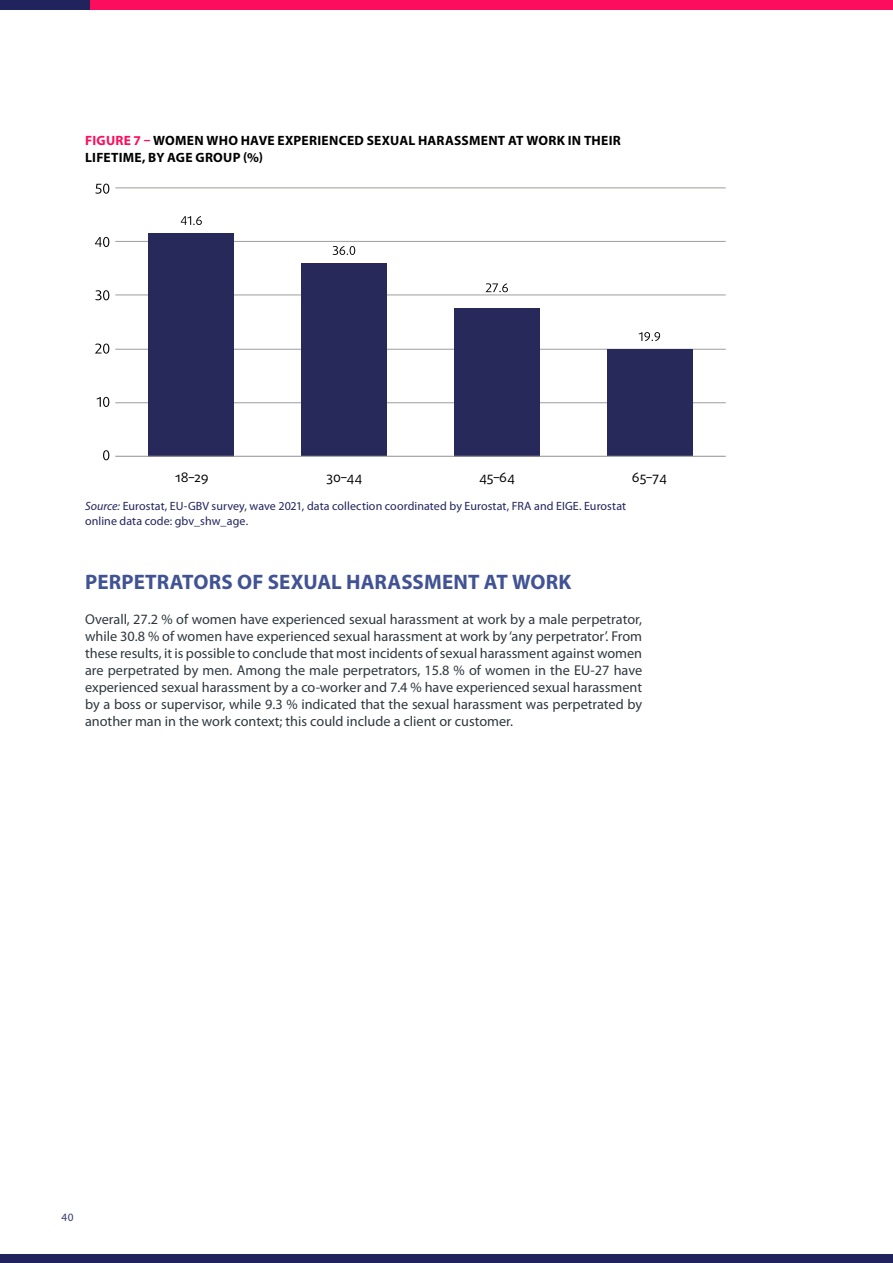
<style>
.page{position:relative;width:893px;height:1263px;background:#fff}
.page>*{position:absolute;margin:0;border:0;box-sizing:border-box;transform-origin:0 0}
.Title_2{font:700 21px "Myriad Pro";letter-spacing:.005em;color:#415394}
.Body_text{font:14.25px/17.1px "Myriad Pro";color:#2f383f;text-align:justify}
.TABLE-FIGURE_title{font:700 13.5px/17.1px "Myriad Pro";letter-spacing:.02em;color:#000}
.t1{font:13.5px "Daxline Pro";color:#000}
.TABLE-FIGURE_notes{font:12px/15px "Myriad Pro";letter-spacing:.005em;color:#21245c}
.t2{font:11.25px "Myriad Pro";color:#373a6c}
.s1{color:#fc0d5e}
.s2{font-style:italic}
</style>
<div class="page">
<div style="left:89px;top:0;width:804px;height:10px;background:#fc0d5e"></div>
<div style="left:0;top:0;width:89px;height:10px;background:#21245c"></div>
<div style="left:0;top:1254px;width:893px;height:9px;background:#21245c"></div>
<svg style="left:103px;top:450px;width:6px;height:10px"></svg>
<svg style="left:97px;top:397px;width:12px;height:10px"></svg>
<svg style="left:95px;top:344px;width:14px;height:10px"></svg>
<svg style="left:95px;top:290px;width:14px;height:10px"></svg>
<svg style="left:95px;top:237px;width:14px;height:10px"></svg>
<svg style="left:95px;top:184px;width:14px;height:10px"></svg>
<hr style="left:115px;top:187px;width:611px;height:1px;background:#9d9d9c">
<hr style="left:115px;top:241px;width:611px;height:1px;background:#9d9d9c">
<hr style="left:115px;top:295px;width:611px;height:1px;background:#9d9d9c">
<hr style="left:115px;top:349px;width:611px;height:1px;background:#9d9d9c">
<hr style="left:115px;top:402px;width:611px;height:1px;background:#9d9d9c">
<div style="left:607px;top:349px;width:85px;height:107px;background:#27295a"></div>
<div style="left:454px;top:308px;width:85px;height:148px;background:#27295a"></div>
<div style="left:302px;top:263px;width:85px;height:193px;background:#27295a"></div>
<div style="left:149px;top:233px;width:85px;height:223px;background:#27295a"></div>
<svg style="left:181px;top:216px;width:21px;height:9px"></svg>
<svg style="left:333px;top:246px;width:22px;height:9px"></svg>
<svg style="left:485px;top:283px;width:23px;height:9px"></svg>
<svg style="left:639px;top:332px;width:21px;height:9px"></svg>
<hr style="left:115px;top:456px;width:611px;height:1px;background:#9d9d9c">
<p class="TABLE-FIGURE_title" style="left:85px;top:131px;width:537px"><span class="s1">FIGURE 7 –</span> WOMEN WHO HAVE EXPERIENCED SEXUAL HARASSMENT AT WORK IN THEIR<br>LIFETIME, BY AGE GROUP (%)</p>
<p class="t1" style="left:175px;top:468px;width:35px">18–29</p>
<p class="t1" style="left:327px;top:468px;width:37px">30–44</p>
<p class="t1" style="left:479px;top:468px;width:37px">45–64</p>
<p class="t1" style="left:632px;top:468px;width:37px">65–74</p>
<p class="TABLE-FIGURE_notes" style="left:85px;top:498px;width:543px"><span class="s2">Source:</span> Eurostat, EU-GBV survey, wave 2021, data collection coordinated by Eurostat, FRA and EIGE. Eurostat online data code: gbv_shw_age.</p>
<h2 class="Title_2" style="left:85px;top:568px;width:488px">PERPETRATORS OF SEXUAL HARASSMENT AT WORK</h2>
<p class="Body_text" style="left:85px;top:610px;width:559px">Overall, 27.2 % of women have experienced sexual harassment at work by a male perpetrator, while 30.8 % of women have experienced sexual harassment at work by ‘any perpetrator’. From these results, it is possible to conclude that most incidents of sexual harassment against women are perpetrated by men. Among the male perpetrators, 15.8 % of women in the EU-27 have experienced sexual harassment by a co-worker and 7.4 % have experienced sexual harassment by a boss or supervisor, while 9.3 % indicated that the sexual harassment was perpetrated by another man in the work context; this could include a client or customer.</p>
<p class="t2" style="left:62px;top:1211px;width:13px">40</p>
</div>
